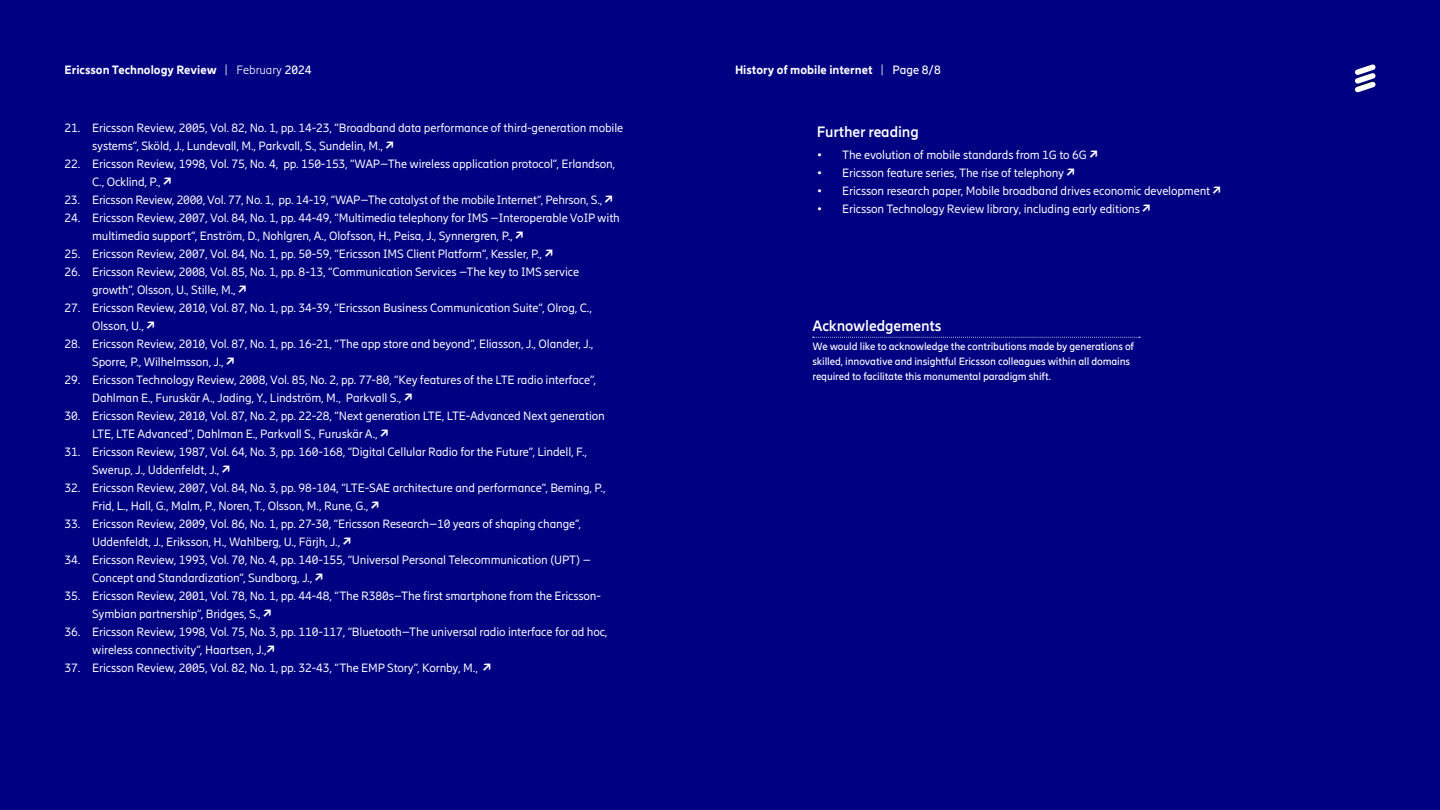
<style>
.page{position:relative;width:1440px;height:810px;background:#000082}
.page>*{position:absolute;margin:0;border:0;box-sizing:border-box;transform-origin:0 0}
.t1{font:700 15px "Ericsson Hilda";letter-spacing:-.01em;color:#fff}
.t2{font:12px/18px "Ericsson Hilda";letter-spacing:-.01em;color:#fff}
.t3{font:800 12px "Ericsson Hilda";color:#fff}
.t4{font:500 10.5px/15px "Ericsson Hilda";letter-spacing:-.01em;color:#fff}
.s1{font-weight:300}
.s2{font-weight:500}
.s3{font-weight:800}
</style>
<div class="page">
<svg style="left:1355px;top:64px;width:21px;height:28px"></svg>
<svg style="left:813px;top:337px;width:327px;height:1px"></svg>
<p class="t3" style="left:64px;top:62px;width:249px">Ericsson Technology Review <span class="s1">| February</span> <span class="s2">2024</span></p>
<p class="t3" style="left:735px;top:62px;width:207px">History of mobile internet <span class="s1">|</span> <span class="s2">Page 8/8</span></p>
<p class="t2" style="left:92px;top:119px;width:533px;text-indent:-28px">21. Ericsson Review, 2005, Vol. 82, No. 1, pp. 14-23, “Broadband data performance of third-generation mobile systems”, Sköld, J., Lundevall, M., Parkvall, S., Sundelin, M., <span class="s3">↗</span></p>
<p class="t2" style="left:92px;top:155px;width:525px;text-indent:-28px">22. Ericsson Review, 1998, Vol. 75, No. 4, pp. 150-153, “WAP–The wireless application protocol”, Erlandson,<br>C., Ocklind, P., <span class="s3">↗</span></p>
<p class="t2" style="left:64px;top:191px;width:550px">23. Ericsson Review, 2000, Vol. 77, No. 1, pp. 14-19, “WAP–The catalyst of the mobile Internet”, Pehrson, S., <span class="s3">↗</span></p>
<p class="t2" style="left:92px;top:209px;width:529px;text-indent:-28px">24. Ericsson Review, 2007, Vol. 84, No. 1, pp. 44-49, “Multimedia telephony for IMS –Interoperable VoIP with multimedia support”, Enström, D., Nohlgren, A., Olofsson, H., Peisa, J., Synnergren, P., <span class="s3">↗</span></p>
<p class="t2" style="left:64px;top:245px;width:490px">25. Ericsson Review, 2007, Vol. 84, No. 1, pp. 50-59, “Ericsson IMS Client Platform”, Kessler, P., <span class="s3">↗</span></p>
<p class="t2" style="left:92px;top:263px;width:489px;text-indent:-28px">26. Ericsson Review, 2008, Vol. 85, No. 1, pp. 8-13, “Communication Services –The key to IMS service growth”, Olsson, U., Stille, M., <span class="s3">↗</span></p>
<p class="t2" style="left:92px;top:299px;width:501px;text-indent:-28px">27. Ericsson Review, 2010, Vol. 87, No. 1, pp. 34-39, “Ericsson Business Communication Suite”, Olrog, C.,<br>Olsson, U., <span class="s3">↗</span></p>
<p class="t2" style="left:92px;top:335px;width:503px;text-indent:-28px">28. Ericsson Review, 2010, Vol. 87, No. 1, pp. 16-21, “The app store and beyond”, Eliasson, J., Olander, J.,<br>Sporre, P., Wilhelmsson, J., <span class="s3">↗</span></p>
<p class="t2" style="left:92px;top:371px;width:506px;text-indent:-28px">29. Ericsson Technology Review, 2008, Vol. 85, No. 2, pp. 77-80, “Key features of the LTE radio interface”,<br>Dahlman E., Furuskär A., Jading, Y., Lindström, M., Parkvall S., <span class="s3">↗</span></p>
<p class="t2" style="left:92px;top:407px;width:514px;text-indent:-28px">30. Ericsson Review, 2010, Vol. 87, No. 2, pp. 22-28, “Next generation LTE, LTE-Advanced Next generation<br>LTE, LTE Advanced”, Dahlman E., Parkvall S., Furuskär A., <span class="s3">↗</span></p>
<p class="t2" style="left:92px;top:443px;width:497px;text-indent:-28px">31. Ericsson Review, 1987, Vol. 64, No. 3, pp. 160-168, “Digital Cellular Radio for the Future”, Lindell, F.,<br>Swerup, J., Uddenfeldt, J., <span class="s3">↗</span></p>
<p class="t2" style="left:92px;top:479px;width:515px;text-indent:-28px">32. Ericsson Review, 2007, Vol. 84, No. 3, pp. 98-104, “LTE-SAE architecture and performance”, Beming, P.,<br>Frid, L., Hall, G., Malm, P., Noren, T., Olsson, M., Rune, G., <span class="s3">↗</span></p>
<p class="t2" style="left:92px;top:515px;width:491px;text-indent:-28px">33. Ericsson Review, 2009, Vol. 86, No. 1, pp. 27-30, “Ericsson Research–10 years of shaping change”,<br>Uddenfeldt, J., Eriksson, H., Wahlberg, U., Färjh, J., <span class="s3">↗</span></p>
<p class="t2" style="left:92px;top:551px;width:501px;text-indent:-28px">34. Ericsson Review, 1993, Vol. 70, No. 4, pp. 140-155, “Universal Personal Telecommunication (UPT) –<br>Concept and Standardization”, Sundborg, J., <span class="s3">↗</span></p>
<p class="t2" style="left:92px;top:587px;width:510px;text-indent:-28px">35. Ericsson Review, 2001, Vol. 78, No. 1, pp. 44-48, “The R380s–The first smartphone from the Ericsson-<br>Symbian partnership”, Bridges, S., <span class="s3">↗</span></p>
<p class="t2" style="left:92px;top:623px;width:517px;text-indent:-28px">36. Ericsson Review, 1998, Vol. 75, No. 3, pp. 110-117, “Bluetooth–The universal radio interface for ad hoc, wireless connectivity”, Haartsen, J.,<span class="s3">↗</span></p>
<p class="t2" style="left:64px;top:659px;width:428px">37. Ericsson Review, 2005, Vol. 82, No. 1, pp. 32-43, “The EMP Story”, Kornby, M., <span class="s3">↗</span></p>
<p class="t1" style="left:817px;top:122px;width:104px">Further reading</p>
<p class="t2" style="left:817px;top:146px;width:282px">• The evolution of mobile standards from 1G to 6G <span class="s3">↗</span></p>
<p class="t2" style="left:817px;top:164px;width:260px">• Ericsson feature series, The rise of telephony <span class="s3">↗</span></p>
<p class="t2" style="left:817px;top:182px;width:406px">• Ericsson research paper, Mobile broadband drives economic development <span class="s3">↗</span></p>
<p class="t2" style="left:817px;top:200px;width:335px">• Ericsson Technology Review library, including early editions <span class="s3">↗</span></p>
<p class="t1" style="left:812px;top:316px;width:130px">Acknowledgements</p>
<p class="t4" style="left:812px;top:339px;width:323px">We would like to acknowledge the contributions made by generations of skilled, innovative and insightful Ericsson colleagues within all domains required to facilitate this monumental paradigm shift.</p>
</div>
